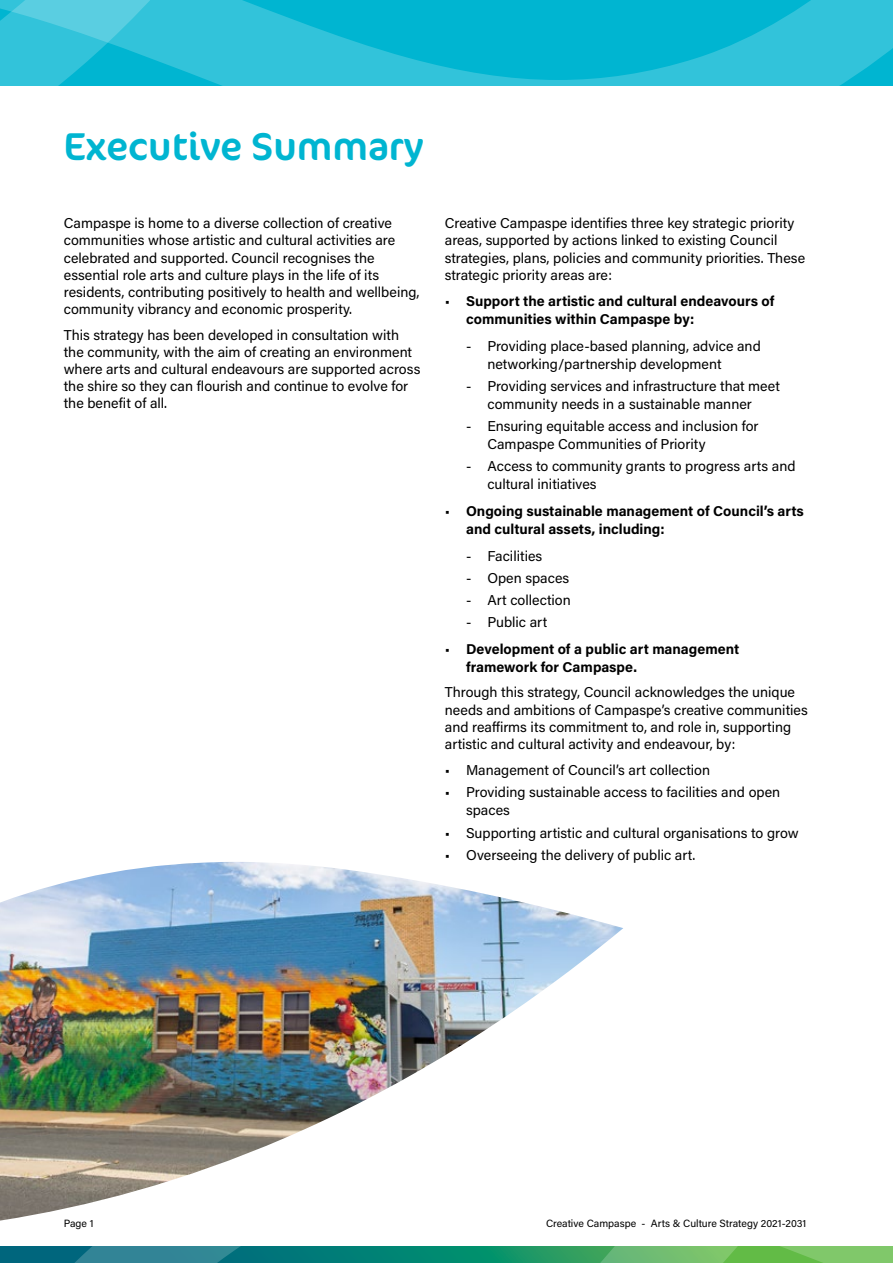
<style>
.page{position:relative;width:893px;height:1263px;background:#fff}
.page>*{position:absolute;margin:0;border:0;box-sizing:border-box;transform-origin:0 0}
.t1{font:39px "Cocon Pro";color:#00b5d1}
.t2{font:14.25px/17.1px "Acumin Pro";color:#000}
.t3{font:700 14.25px/18px "Acumin Pro";color:#000}
.t4{font:10.5px "Acumin Pro";color:#000}
.s1{font-weight:400}
</style>
<div class="page">
<svg style="left:0;top:1247px;width:893px;height:16px;background:#319673"></svg>
<svg style="left:0;top:0;width:893px;height:85px;background:#1dbdd6"></svg>
<img style="left:0;top:862px;width:623px;height:358px">
<h1 class="t1" style="left:64px;top:120px;width:361px">Executive Summary</h1>
<p class="t2" style="left:64px;top:214px;width:357px">Campaspe is home to a diverse collection of creative communities whose artistic and cultural activities are celebrated and supported. Council recognises the essential role arts and culture plays in the life of its residents, contributing positively to health and wellbeing, community vibrancy and economic prosperity.</p>
<p class="t2" style="left:64px;top:325px;width:358px">This strategy has been developed in consultation with the community, with the aim of creating an environment where arts and cultural endeavours are supported across the shire so they can flourish and continue to evolve for the benefit of all.</p>
<p class="t2" style="left:445px;top:214px;width:362px">Creative Campaspe identifies three key strategic priority areas, supported by actions linked to existing Council strategies, plans, policies and community priorities. These strategic priority areas are:</p>
<p class="t3" style="left:466px;top:292px;width:310px;text-indent:-21px"><span class="s1">•</span> Support the artistic and cultural endeavours of communities within Campaspe by:</p>
<p class="t2" style="left:487px;top:336px;width:275px;line-height:18px;text-indent:-21px">- Providing place-based planning, advice and networking/partnership development</p>
<p class="t2" style="left:466px;top:376px;width:315px;line-height:18px;text-align:center">- Providing services and infrastructure that meet community needs in a sustainable manner</p>
<p class="t2" style="left:487px;top:417px;width:273px;line-height:18px;text-indent:-21px">- Ensuring equitable access and inclusion for<br>Campaspe Communities of Priority</p>
<p class="t2" style="left:487px;top:457px;width:310px;line-height:18px;text-indent:-21px">- Access to community grants to progress arts and cultural initiatives</p>
<p class="t3" style="left:466px;top:501px;width:339px;text-indent:-21px"><span class="s1">•</span> Ongoing sustainable management of Council’s arts and cultural assets, including:</p>
<p class="t2" style="left:466px;top:546px;width:78px">- Facilities</p>
<p class="t2" style="left:466px;top:569px;width:105px">- Open spaces</p>
<p class="t2" style="left:466px;top:591px;width:106px">- Art collection</p>
<p class="t2" style="left:466px;top:613px;width:83px">- Public art</p>
<p class="t3" style="left:466px;top:639px;width:275px;text-indent:-21px"><span class="s1">•</span> Development of a public art management framework for Campaspe.</p>
<p class="t2" style="left:445px;top:683px;width:364px">Through this strategy, Council acknowledges the unique needs and ambitions of Campaspe’s creative communities and reaffirms its commitment to, and role in, supporting artistic and cultural activity and endeavour, by:</p>
<p class="t2" style="left:445px;top:761px;width:267px">• Management of Council’s art collection</p>
<p class="t2" style="left:466px;top:783px;width:316px;line-height:18px;text-indent:-21px">• Providing sustainable access to facilities and open spaces</p>
<p class="t2" style="left:445px;top:824px;width:355px">• Supporting artistic and cultural organisations to grow</p>
<p class="t2" style="left:445px;top:846px;width:252px">• Overseeing the delivery of public art.</p>
<p class="t4" style="left:64px;top:1215px;width:31px">Page 1</p>
<p class="t4" style="left:546px;top:1215px;width:262px">Creative Campaspe - Arts &amp; Culture Strategy 2021-2031</p>
</div>
